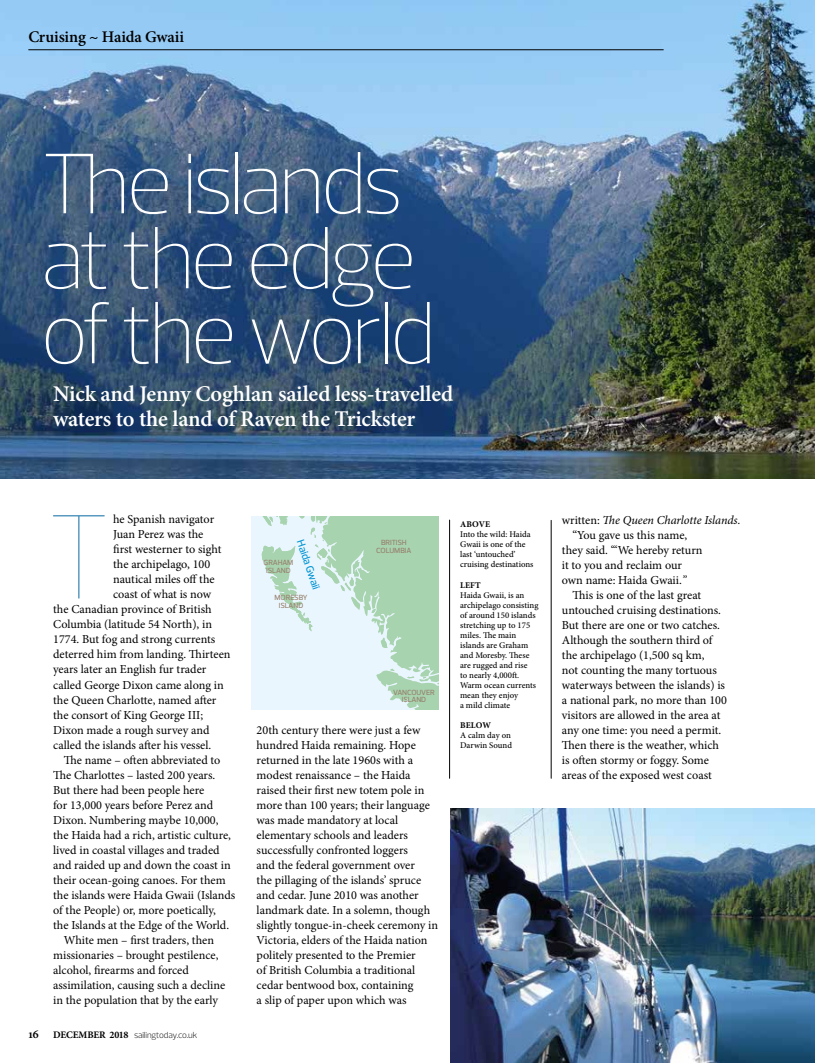
<style>
.page{position:relative;width:815px;height:1063px;background:#fff}
.page>*{position:absolute;margin:0;border:0;box-sizing:border-box;transform-origin:0 0}
.t1{font:100 122.5px "Prelo";color:#3684b2}
.t2{font:200 87.5px/75px "Prelo";letter-spacing:-.06em;color:#fff}
.t3{font:600 22.5px/25px "Minion Pro";letter-spacing:-.01em;color:#fff}
.t4{font:600 16.25px "Minion Pro";letter-spacing:-.01em;color:#000}
.t5{font:12.25px/15px "Minion Pro";letter-spacing:-.005em;color:#000}
.t6{font:italic 12.25px "Minion Pro";letter-spacing:-.005em;color:#000}
.t7{font:500 10.88px "Prelo";color:#0093d3}
.t8{font:500 8.75px/10px "Minion Pro";letter-spacing:-.005em;color:#000}
.t9{font:300 8.75px "Prelo";letter-spacing:-.01em;color:#000}
.t10{font:700 8.75px "Minion Pro";letter-spacing:.01em;color:#000}
.t11{font:500 7.62px/7.9px "Prelo";letter-spacing:-.02em;color:#95806c;text-align:center}
.s1{font-family:"Minion Pro";font-weight:600;font-size:12.5px}
.s2{font-family:"Minion Pro";font-weight:700;font-size:10px}
.s3{font-style:normal}
.s4{font-style:italic}
</style>
<div class="page">
<img style="left:0;top:0;width:815px;height:478px">
<hr style="left:28px;top:50px;width:636px;height:1px;background:#000">
<hr style="left:449px;top:520px;width:1px;height:258px;background:#000">
<hr style="left:551px;top:520px;width:1px;height:258px;background:#000">
<div style="left:252px;top:516px;width:187px;height:194px;background:#eaf6fe"></div>
<svg style="left:261px;top:516px;width:178px;height:194px"></svg>
<img style="left:451px;top:808px;width:364px;height:255px">
<h3 class="t4" style="left:28px;top:26px;width:157px">Cruising ~ Haida Gwaii</h3>
<h2 class="t2" style="left:40px;top:146px;width:397px">The islands at the edge of the world</h2>
<h3 class="t3" style="left:53px;top:381px;width:402px">Nick and Jenny Coghlan sailed less-travelled waters to the land of Raven the Trickster</h3>
<h1 class="t1" style="left:45px;top:488px;width:70px">T</h1>
<p class="t5" style="left:113px;top:512px;width:103px">he Spanish navigator</p>
<p class="t5" style="left:113px;top:527px;width:92px">Juan Perez was the</p>
<p class="t5" style="left:113px;top:542px;width:110px">first westerner to sight</p>
<p class="t5" style="left:113px;top:557px;width:99px">the archipelago, 100</p>
<p class="t5" style="left:113px;top:572px;width:103px">nautical miles off the</p>
<p class="t5" style="left:113px;top:587px;width:100px">coast of what is now</p>
<p class="t5" style="left:53px;top:602px;width:160px">the Canadian province of British</p>
<p class="t5" style="left:53px;top:617px;width:160px">Columbia (latitude 54 North), in</p>
<p class="t5" style="left:53px;top:632px;width:164px">1774. But fog and strong currents</p>
<p class="t5" style="left:53px;top:647px;width:179px">deterred him from landing. Thirteen</p>
<p class="t5" style="left:53px;top:662px;width:155px">years later an English fur trader</p>
<p class="t5" style="left:53px;top:677px;width:172px">called George Dixon came along in</p>
<p class="t5" style="left:53px;top:692px;width:165px">the Queen Charlotte, named after</p>
<p class="t5" style="left:53px;top:707px;width:151px">the consort of King George III;</p>
<p class="t5" style="left:53px;top:722px;width:158px">Dixon made a rough survey and</p>
<p class="t5" style="left:53px;top:737px;width:160px">called the islands after his vessel.</p>
<p class="t5" style="left:64px;top:752px;width:158px">The name – often abbreviated to</p>
<p class="t5" style="left:53px;top:767px;width:164px">The Charlottes – lasted 200 years.</p>
<p class="t5" style="left:53px;top:782px;width:153px">But there had been people here</p>
<p class="t5" style="left:53px;top:797px;width:162px">for 13,000 years before Perez and</p>
<p class="t5" style="left:53px;top:812px;width:167px">Dixon. Numbering maybe 10,000,</p>
<p class="t5" style="left:53px;top:827px;width:179px">the Haida had a rich, artistic culture,</p>
<p class="t5" style="left:53px;top:842px;width:168px">lived in coastal villages and traded</p>
<p class="t5" style="left:53px;top:857px;width:179px">and raided up and down the coast in</p>
<p class="t5" style="left:53px;top:872px;width:174px">their ocean-going canoes. For them</p>
<p class="t5" style="left:53px;top:887px;width:184px">the islands were Haida Gwaii (Islands</p>
<p class="t5" style="left:53px;top:902px;width:164px">of the People) or, more poetically,</p>
<p class="t5" style="left:53px;top:917px;width:177px">the Islands at the Edge of the World.</p>
<p class="t5" style="left:64px;top:932px;width:152px">White men – first traders, then</p>
<p class="t5" style="left:53px;top:947px;width:167px">missionaries – brought pestilence,</p>
<p class="t5" style="left:53px;top:962px;width:137px">alcohol, firearms and forced</p>
<p class="t5" style="left:53px;top:977px;width:174px">assimilation, causing such a decline</p>
<p class="t5" style="left:53px;top:992px;width:167px">in the population that by the early</p>
<p class="t9" style="left:28px;top:1030px;width:171px"><span class="s1">16</span> <span class="s2">DECEMBER 2018</span> sailingtoday.co.uk</p>
<p class="t7" style="left:306px;top:538px;width:53px;rotate:71deg">Haida Gwaii</p>
<p class="t11" style="left:264px;top:559px;width:31px">GRAHAM<br>ISLAND</p>
<p class="t11" style="left:275px;top:593px;width:34px">MORESBY<br>ISLAND</p>
<p class="t11" style="left:376px;top:538px;width:37px">BRITISH<br>COLUMBIA</p>
<p class="t11" style="left:393px;top:688px;width:43px">VANCOUVER<br>ISLAND</p>
<p class="t5" style="left:257px;top:722px;width:183px">20th century there were just a few hundred Haida remaining. Hope returned in the late 1960s with a modest renaissance – the Haida raised their first new totem pole in more than 100 years; their language was made mandatory at local elementary schools and leaders successfully confronted loggers<br>and the federal government over<br>the pillaging of the islands’ spruce and cedar. June 2010 was another landmark date. In a solemn, though slightly tongue-in-cheek ceremony in Victoria, elders of the Haida nation politely presented to the Premier<br>of British Columbia a traditional cedar bentwood box, containing<br>a slip of paper upon which was</p>
<p class="t10" style="left:460px;top:518px;width:32px">ABOVE</p>
<p class="t8" style="left:460px;top:529px;width:75px">Into the wild: Haida<br>Gwaii is one of the last ‘untouched’ cruising destinations</p>
<p class="t10" style="left:460px;top:579px;width:22px">LEFT</p>
<p class="t8" style="left:460px;top:590px;width:80px">Haida Gwaii, is an archipelago consisting of around 150 islands stretching up to 175 miles. The main islands are Graham and Moresby. These are rugged and rise<br>to nearly 4,000ft.<br>Warm ocean currents mean they enjoy<br>a mild climate</p>
<p class="t10" style="left:460px;top:719px;width:32px">BELOW</p>
<p class="t8" style="left:460px;top:731px;width:53px">A calm day on<br>Darwin Sound</p>
<p class="t6" style="left:562px;top:511px;width:180px"><span class="s3">written:</span> The Queen Charlotte Islands.</p>
<p class="t5" style="left:573px;top:527px;width:116px">“You gave us this name,</p>
<p class="t5" style="left:562px;top:542px;width:142px">they said. ‘“We hereby return</p>
<p class="t5" style="left:562px;top:557px;width:122px">it to you and reclaim our</p>
<p class="t5" style="left:562px;top:572px;width:126px">own name: Haida Gwaii.<span class="s4">”</span></p>
<p class="t5" style="left:573px;top:587px;width:130px">This is one of the last great</p>
<p class="t5" style="left:562px;top:602px;width:161px">untouched cruising destinations.</p>
<p class="t5" style="left:562px;top:617px;width:160px">But there are one or two catches.</p>
<p class="t5" style="left:562px;top:632px;width:152px">Although the southern third of</p>
<p class="t5" style="left:562px;top:647px;width:144px">the archipelago (1,500 sq km,</p>
<p class="t5" style="left:562px;top:662px;width:156px">not counting the many tortuous</p>
<p class="t5" style="left:562px;top:677px;width:165px">waterways between the islands) is</p>
<p class="t5" style="left:562px;top:692px;width:167px">a national park, no more than 100</p>
<p class="t5" style="left:562px;top:707px;width:160px">visitors are allowed in the area at</p>
<p class="t5" style="left:562px;top:722px;width:161px">any one time: you need a permit.</p>
<p class="t5" style="left:562px;top:737px;width:159px">Then there is the weather, which</p>
<p class="t5" style="left:562px;top:752px;width:149px">is often stormy or foggy. Some</p>
<p class="t5" style="left:562px;top:767px;width:151px">areas of the exposed west coast</p>
</div>
